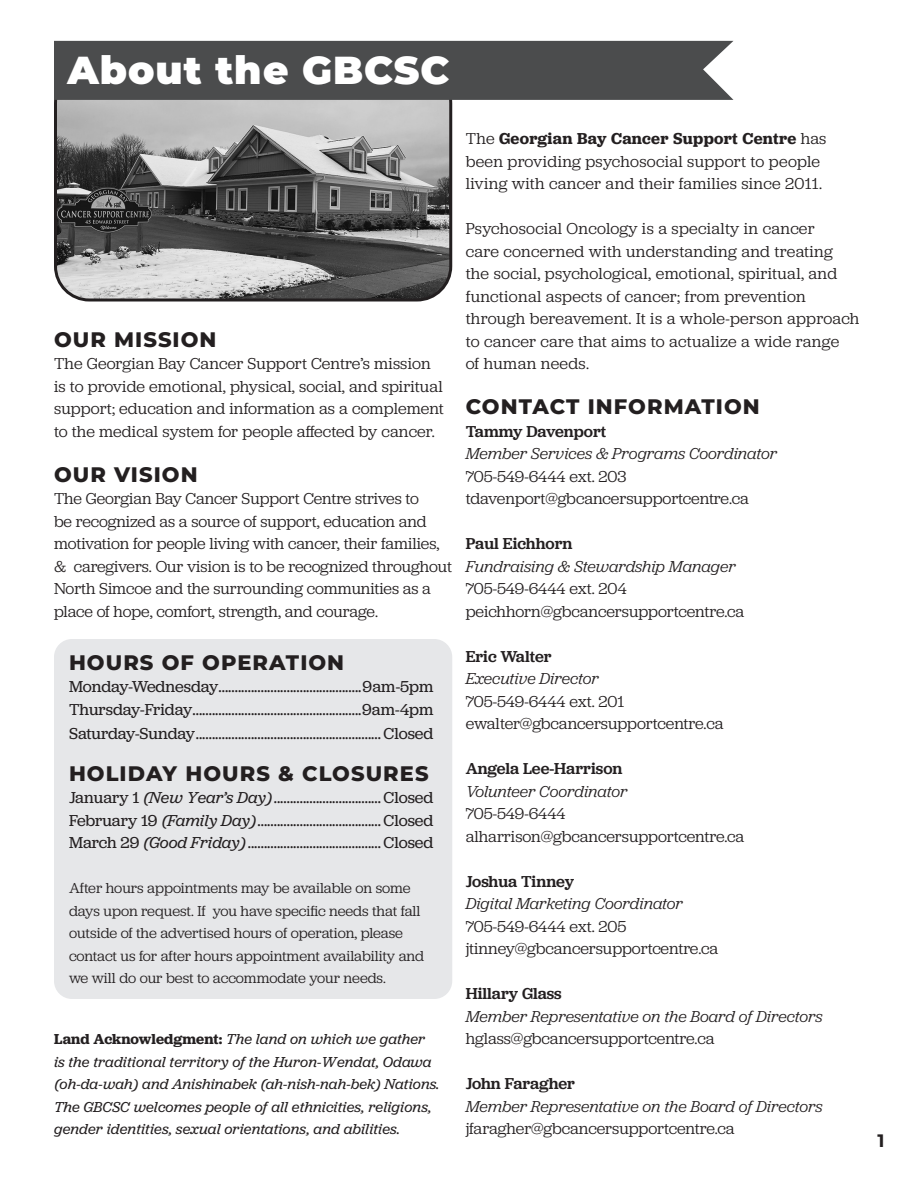
<style>
.page{position:relative;width:918px;height:1188px;background:#fff}
.page>*{position:absolute;margin:0;border:0;box-sizing:border-box;transform-origin:0 0}
.t1{font:900 39px "Montserrat";letter-spacing:.025em;color:#fff}
.t2{font:800 21px "Montserrat";letter-spacing:.05em;color:#231f20}
.t3{font:700 18px "Montserrat";color:#231f20}
.t4{font:16.5px/22.5px "Jubilat";color:#231f20}
.t5{font:16.5px "Jubilat";color:#231f20}
.t6{font:16.5px/22.5px "Jubilat";letter-spacing:.02em;color:#231f20}
.t7{font:italic 16.5px "Jubilat";color:#231f20}
.t8{font:500 16.5px "Jubilat";color:#231f20}
.t9{font:italic 15px/22.5px "Jubilat";letter-spacing:.01em;color:#231f20}
.t10{font:15px/22.5px "Jubilat";color:#231f20}
.s1{font-style:italic}
.s2{font-weight:600;font-style:normal}
.s3{font-weight:600}
</style>
<div class="page">
<div style="left:54px;top:639px;width:398px;height:360px;background:#e6e7e9;border-radius:18px"></div>
<img style="left:57px;top:100px;width:394px;height:200px">
<div style="left:54px;top:68px;width:398px;height:233px;border:3px solid #231f20;border-radius:34px"></div>
<div style="left:54px;top:41px;width:680px;height:59px;background:#4b4c4d"></div>
<p class="t1" style="left:68px;top:44px;width:383px">About the GBCSC</p>
<p class="t2" style="left:54px;top:325px;width:164px">OUR MISSION</p>
<p class="t4" style="left:54px;top:352px;width:391px">The Georgian Bay Cancer Support Centre’s mission is to provide emotional, physical, social, and spiritual support; education and information as a complement to the medical system for people affected by cancer.</p>
<p class="t2" style="left:54px;top:460px;width:145px">OUR VISION</p>
<p class="t4" style="left:54px;top:487px;width:400px">The Georgian Bay Cancer Support Centre strives to<br>be recognized as a source of support, education and motivation for people living with cancer, their families, &amp; caregivers. Our vision is to be recognized throughout North Simcoe and the surrounding communities as a place of hope, comfort, strength, and courage.</p>
<p class="t2" style="left:69px;top:648px;width:277px">HOURS OF OPERATION</p>
<p class="t5" style="left:69px;top:676px;width:366px">Monday-Wednesday............................................9am-5pm</p>
<p class="t5" style="left:69px;top:699px;width:366px">Thursday-Friday....................................................9am-4pm</p>
<p class="t5" style="left:69px;top:723px;width:366px">Saturday-Sunday.........................................................Closed</p>
<p class="t2" style="left:69px;top:759px;width:361px">HOLIDAY HOURS &amp; CLOSURES</p>
<p class="t5" style="left:69px;top:787px;width:366px">January 1 <span class="s1">(New Year’s Day)</span>.................................Closed</p>
<p class="t5" style="left:69px;top:810px;width:366px">February 19 <span class="s1">(Family Day)</span>......................................Closed</p>
<p class="t5" style="left:69px;top:832px;width:366px">March 29 <span class="s1">(Good Friday)</span>.........................................Closed</p>
<p class="t10" style="left:69px;top:876px;width:357px">After hours appointments may be available on some days upon request. If you have specific needs that fall outside of the advertised hours of operation, please contact us for after hours appointment availability and we will do our best to accommodate your needs.</p>
<p class="t9" style="left:54px;top:1027px;width:387px"><span class="s2">Land Acknowledgment:</span> The land on which we gather is the traditional territory of the Huron-Wendat, Odawa (oh-da-wah) and Anishinabek (ah-nish-nah-bek) Nations.<br>The GBCSC welcomes people of all ethnicities, religions, gender identities, sexual orientations, and abilities.</p>
<p class="t6" style="left:466px;top:127px;width:362px">The <span class="s3">Georgian Bay Cancer Support Centre</span> has been providing psychosocial support to people living with cancer and their families since 2011.</p>
<p class="t6" style="left:466px;top:217px;width:395px">Psychosocial Oncology is a specialty in cancer<br>care concerned with understanding and treating the social, psychological, emotional, spiritual, and functional aspects of cancer; from prevention through bereavement. It is a whole-person approach to cancer care that aims to actualize a wide range<br>of human needs.</p>
<p class="t2" style="left:466px;top:393px;width:296px">CONTACT INFORMATION</p>
<p class="t8" style="left:466px;top:420px;width:142px">Tammy Davenport</p>
<p class="t7" style="left:466px;top:443px;width:313px">Member Services &amp; Programs Coordinator</p>
<p class="t4" style="left:466px;top:464px;width:162px">705-549-6444 ext. 203</p>
<p class="t4" style="left:466px;top:487px;width:285px">tdavenport@gbcancersupportcentre.ca</p>
<p class="t8" style="left:466px;top:533px;width:108px">Paul Eichhorn</p>
<p class="t7" style="left:466px;top:556px;width:272px">Fundraising &amp; Stewardship Manager</p>
<p class="t4" style="left:466px;top:577px;width:163px">705-549-6444 ext. 204</p>
<p class="t4" style="left:466px;top:599px;width:280px">peichhorn@gbcancersupportcentre.ca</p>
<p class="t8" style="left:466px;top:645px;width:87px">Eric Walter</p>
<p class="t7" style="left:466px;top:668px;width:135px">Executive Director</p>
<p class="t4" style="left:466px;top:689px;width:160px">705-549-6444 ext. 201</p>
<p class="t4" style="left:466px;top:712px;width:259px">ewalter@gbcancersupportcentre.ca</p>
<p class="t8" style="left:466px;top:758px;width:158px">Angela Lee-Harrison</p>
<p class="t7" style="left:466px;top:781px;width:163px">Volunteer Coordinator</p>
<p class="t4" style="left:466px;top:802px;width:101px">705-549-6444</p>
<p class="t4" style="left:466px;top:824px;width:280px">alharrison@gbcancersupportcentre.ca</p>
<p class="t8" style="left:466px;top:870px;width:110px">Joshua Tinney</p>
<p class="t7" style="left:466px;top:893px;width:219px">Digital Marketing Coordinator</p>
<p class="t4" style="left:466px;top:914px;width:162px">705-549-6444 ext. 205</p>
<p class="t4" style="left:466px;top:937px;width:254px">jtinney@gbcancersupportcentre.ca</p>
<p class="t8" style="left:466px;top:983px;width:97px">Hillary Glass</p>
<p class="t7" style="left:466px;top:1006px;width:359px">Member Representative on the Board of Directors</p>
<p class="t4" style="left:466px;top:1027px;width:250px">hglass@gbcancersupportcentre.ca</p>
<p class="t8" style="left:466px;top:1073px;width:111px">John Faragher</p>
<p class="t7" style="left:466px;top:1096px;width:359px">Member Representative on the Board of Directors</p>
<p class="t4" style="left:466px;top:1117px;width:270px">jfaragher@gbcancersupportcentre.ca</p>
<p class="t3" style="left:878px;top:1129px;width:9px">1</p>
</div>
